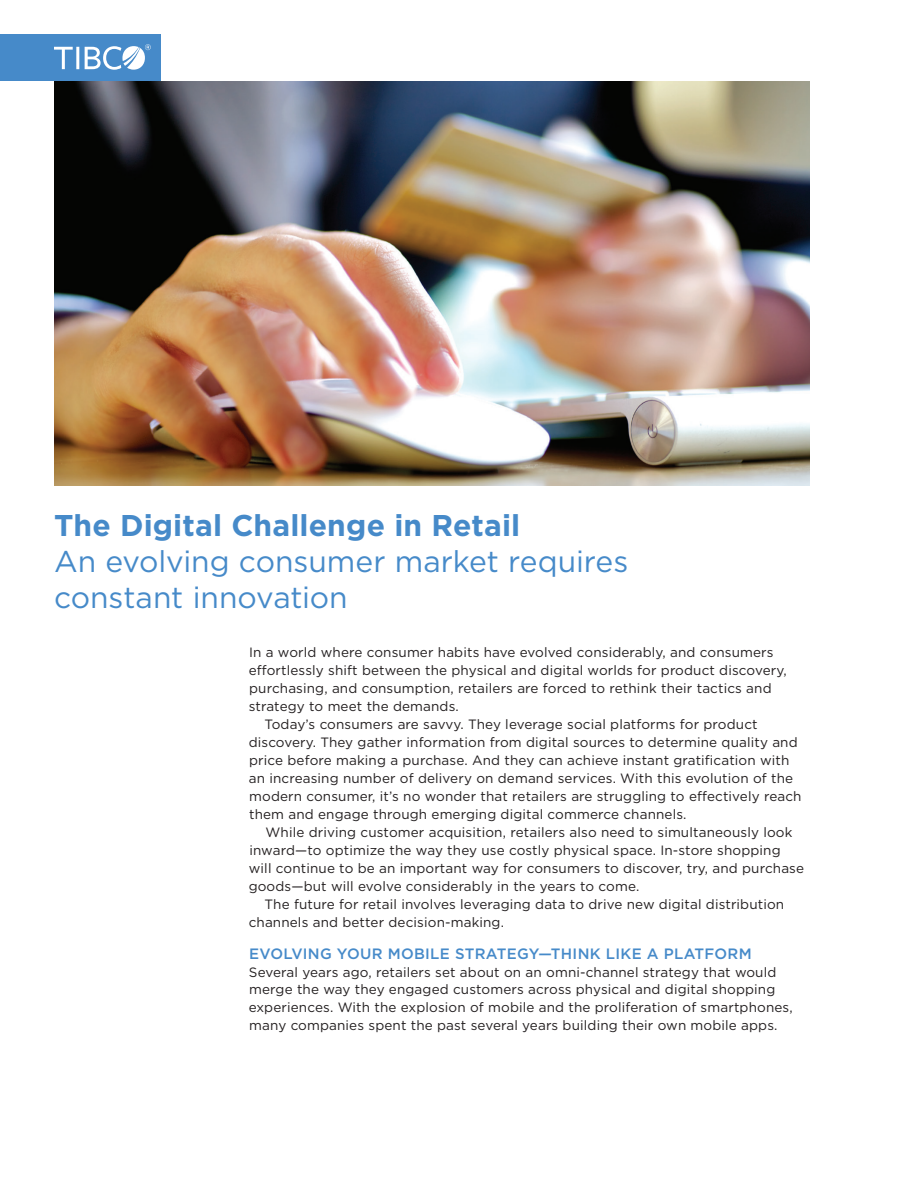
<style>
.page{position:relative;width:918px;height:1188px;background:#fff}
.page>*{position:absolute;margin:0;border:0;box-sizing:border-box;transform-origin:0 0}
.t1{font:30px/36px "Gotham";letter-spacing:-.005em;color:#468ac9}
.t2{font:700 30px "Gotham";letter-spacing:.005em;color:#468ac9}
.t3{font:500 15px "Gotham";letter-spacing:.02em;color:#468ac9}
.t4{font:13.5px/18px "Gotham";letter-spacing:.01em;color:#231f20}
</style>
<div class="page">
<img style="left:54px;top:81px;width:756px;height:405px">
<div style="left:0;top:35px;width:161px;height:46px;background:#468ac9"></div>
<svg style="left:54px;top:47px;width:25px;height:22px"></svg>
<svg style="left:85px;top:44px;width:66px;height:26px"></svg>
<h1 class="t2" style="left:54px;top:505px;width:468px">The Digital Challenge in Retail</h1>
<h1 class="t1" style="left:54px;top:542px;width:576px">An evolving consumer market requires constant innovation</h1>
<p class="t4" style="left:249px;top:643px;width:526px">In a world where consumer habits have evolved considerably, and consumers</p>
<p class="t4" style="left:249px;top:661px;width:540px">effortlessly shift between the physical and digital worlds for product discovery,</p>
<p class="t4" style="left:249px;top:679px;width:524px">purchasing, and consumption, retailers are forced to rethink their tactics and</p>
<p class="t4" style="left:249px;top:697px;width:212px">strategy to meet the demands.</p>
<p class="t4" style="left:265px;top:715px;width:495px">Today’s consumers are savvy. They leverage social platforms for product</p>
<p class="t4" style="left:249px;top:733px;width:551px">discovery. They gather information from digital sources to determine quality and</p>
<p class="t4" style="left:249px;top:751px;width:542px">price before making a purchase. And they can achieve instant gratification with</p>
<p class="t4" style="left:249px;top:769px;width:546px">an increasing number of delivery on demand services. With this evolution of the</p>
<p class="t4" style="left:249px;top:787px;width:554px">modern consumer, it’s no wonder that retailers are struggling to effectively reach</p>
<p class="t4" style="left:249px;top:805px;width:439px">them and engage through emerging digital commerce channels.</p>
<p class="t4" style="left:266px;top:823px;width:528px">While driving customer acquisition, retailers also need to simultaneously look</p>
<p class="t4" style="left:249px;top:841px;width:533px">inward—to optimize the way they use costly physical space. In-store shopping</p>
<p class="t4" style="left:249px;top:859px;width:557px">will continue to be an important way for consumers to discover, try, and purchase</p>
<p class="t4" style="left:249px;top:877px;width:392px">goods—but will evolve considerably in the years to come.</p>
<p class="t4" style="left:265px;top:895px;width:521px">The future for retail involves leveraging data to drive new digital distribution</p>
<p class="t4" style="left:249px;top:913px;width:257px">channels and better decision-making.</p>
<p class="t3" style="left:249px;top:943px;width:504px">EVOLVING YOUR MOBILE STRATEGY—THINK LIKE A PLATFORM</p>
<p class="t4" style="left:249px;top:962px;width:546px">Several years ago, retailers set about on an omni-channel strategy that would merge the way they engaged customers across physical and digital shopping experiences. With the explosion of mobile and the proliferation of smartphones, many companies spent the past several years building their own mobile apps.</p>
</div>
